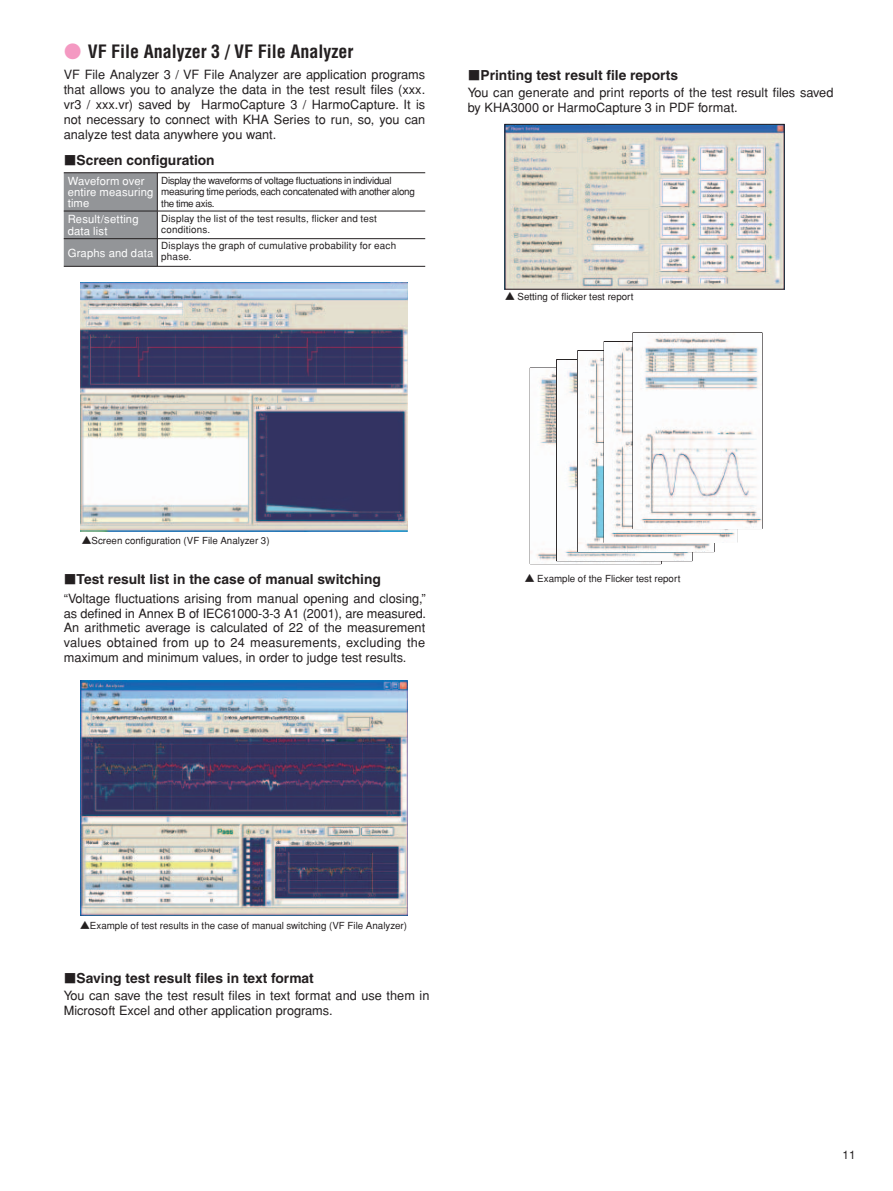
<style>
.page{position:relative;width:893px;height:1191px;background:#fff}
.page>*{position:absolute;margin:0;border:0;box-sizing:border-box;transform-origin:0 0}
.t1{font:700 condensed 18px "Helvetica";color:#231f20}
.t2{font:700 13.8px "Helvetica";color:#231f20}
.t3{font:12.75px/14.9px "Helvetica";color:#231f20;text-align:justify}
.t4{font:11.7px "Helvetica";color:#231f20}
.t5{font:11.25px/11.2px "Helvetica";letter-spacing:.015em;color:#fff}
.t6{font:9.9px/11.2px "Helvetica";letter-spacing:-.02em;color:#231f20}
.t7{font:9.9px/11.2px "Helvetica";letter-spacing:.02em;color:#231f20}
.t8{font:9.75px "Helvetica";color:#231f20}
.s1{font-family:"Shin Go Light 83 pv RKSJ H";font-weight:400;font-stretch:normal;color:#f499c2}
.s2{font-family:"Koz Min Pro Regular 90 pv RKSJ H";font-weight:400;font-size:12.75px}
.s3{font-family:"Koz Min Pro Regular 90 pv RKSJ H"}
</style>
<div class="page">
<img style="left:81px;top:282px;width:327px;height:249px">
<img style="left:81px;top:680px;width:327px;height:236px">
<img style="left:507px;top:126px;width:275px;height:161px">
<div style="left:505px;top:124px;width:279px;height:165px;border:1px solid #231f20"></div>
<hr style="left:64px;top:172px;width:361px;height:1px;background:#231f20">
<hr style="left:64px;top:211px;width:361px;height:1px;background:#231f20">
<hr style="left:64px;top:238px;width:361px;height:1px;background:#231f20">
<svg style="left:64px;top:173px;width:94px;height:93px;background:#8f9194"></svg>
<hr style="left:64px;top:266px;width:361px;height:1px;background:#231f20">
<img style="left:536px;top:368px;width:125px;height:195px">
<img style="left:557px;top:368px;width:135px;height:192px">
<img style="left:578px;top:351px;width:132px;height:200px">
<img style="left:605px;top:342px;width:131px;height:200px">
<img style="left:633px;top:333px;width:129px;height:195px">
<h1 class="t1" style="left:64px;top:45px;width:291px"><span class="s1">●</span> VF File Analyzer 3 / VF File Analyzer</h1>
<p class="t3" style="left:64px;top:68px;width:363px">VF File Analyzer 3 / VF File Analyzer are application programs that allows you to analyze the data in the test result files (xxx. vr3 / xxx.vr) saved by HarmoCapture 3 / HarmoCapture. It is not necessary to connect with KHA Series to run, so, you can analyze test data anywhere you want.</p>
<p class="t2" style="left:64px;top:155px;width:152px"><span class="s2">■</span>Screen configuration</p>
<p class="t5" style="left:68px;top:176px;width:87px">Waveform over entire measuring time</p>
<p class="t6" style="left:161px;top:176px;width:255px">Display the waveforms of voltage fluctuations in individual measuring time periods, each concatenated with another along the time axis.</p>
<p class="t5" style="left:68px;top:215px;width:72px">Result/setting data list</p>
<p class="t7" style="left:161px;top:213px;width:217px">Display the list of the test results, flicker and test conditions.</p>
<p class="t5" style="left:68px;top:248px;width:87px">Graphs and data</p>
<p class="t7" style="left:161px;top:241px;width:236px">Displays the graph of cumulative probability for each phase.</p>
<p class="t2" style="left:468px;top:70px;width:212px"><span class="s2">■</span>Printing test result file reports</p>
<p class="t3" style="left:468px;top:87px;width:367px">You can generate and print reports of the test result files saved by KHA3000 or HarmoCapture 3 in PDF format.</p>
<p class="t8" style="left:505px;top:293px;width:130px"><span class="s3">▲</span> Setting of flicker test report</p>
<p class="t8" style="left:82px;top:536px;width:189px"><span class="s3">▲</span>Screen configuration (VF File Analyzer 3)</p>
<p class="t2" style="left:64px;top:574px;width:319px"><span class="s2">■</span>Test result list in the case of manual switching</p>
<p class="t8" style="left:525px;top:575px;width:157px"><span class="s3">▲</span> Example of the Flicker test report</p>
<p class="t3" style="left:64px;top:592px;width:364px">“Voltage fluctuations arising from manual opening and closing,” as defined in Annex B of IEC61000-3-3 A1 (2001), are measured.<br>An arithmetic average is calculated of 22 of the measurement values obtained from up to 24 measurements, excluding the maximum and minimum values, in order to judge test results.</p>
<p class="t8" style="left:80px;top:922px;width:328px"><span class="s3">▲</span>Example of test results in the case of manual switching (VF File Analyzer)</p>
<p class="t2" style="left:64px;top:972px;width:252px"><span class="s2">■</span>Saving test result files in text format</p>
<p class="t3" style="left:64px;top:989px;width:367px">You can save the test result files in text format and use them in<br>Microsoft Excel and other application programs.</p>
<p class="t4" style="left:843px;top:1150px;width:15px">11</p>
</div>
